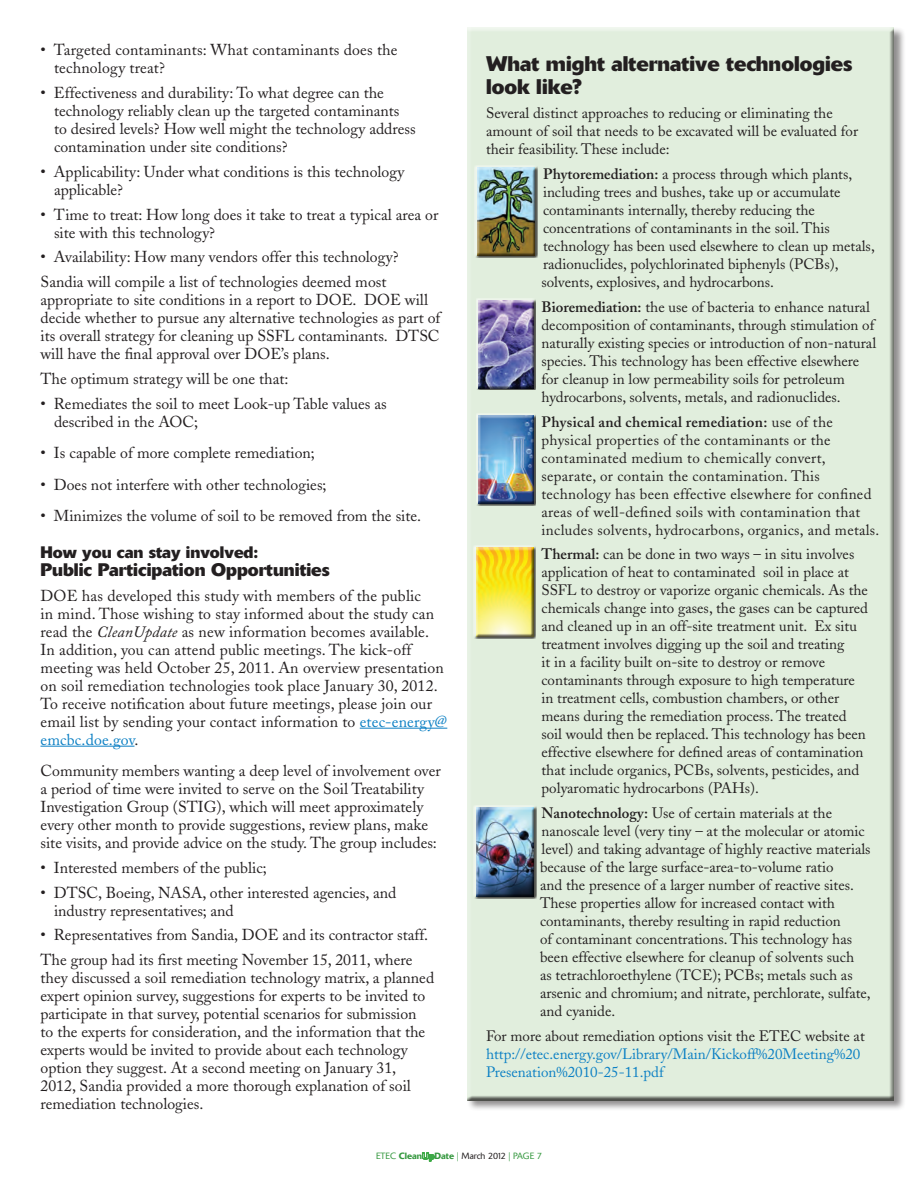
<style>
.page{position:relative;width:918px;height:1188px;background:#fff}
.page>*{position:absolute;margin:0;border:0;box-sizing:border-box;transform-origin:0 0}
.t1{font:700 21px/22.5px "Delta";color:#231f20}
.t2{font:700 18px "Delta";color:#231f20}
.t3{font:700 16.5px "Delta";color:#231f20}
.bodytext{font:15.75px/18px "Adobe Caslon";color:#231f20}
.Body_bullets{font:15.75px/18px "Adobe Caslon";color:#231f20}
.ARsubheads{font:15.75px/18px "Adobe Caslon";letter-spacing:.01em;color:#231f20}
.bodytext-2{font:15px/18px "Adobe Caslon";color:#231f20}
.bodytext-3{font:15px/18px "Adobe Caslon";letter-spacing:.02em;color:#231f20}
.ARsubheads-2{font:15px/18px "Adobe Caslon";color:#231f20}
.bodytext-4{font:15px/18px "Adobe Caslon";color:#0c80c4}
.t4{font:300 9px "Delta";color:#35983f}
.s1{font-style:italic}
.s2{color:#0c80c4}
.s3{font-weight:600}
.s4{color:#231f20}
.s5{font-weight:500}
.s6{font-family:"Delta Outline";font-weight:400}
</style>
<div class="page">
<div style="left:466px;top:26px;width:439px;height:1086px;background:#231f20;opacity:.5"></div>
<div style="left:465px;top:27px;width:431px;height:1074px;background:#e1eedd"></div>
<svg style="left:422px;top:1153px;width:13px;height:8px"></svg>
<hr style="left:360px;top:728px;width:87px;height:1px;background:#0c80c4">
<hr style="left:40px;top:746px;width:94px;height:1px;background:#0c80c4">
<div style="left:476px;top:414px;width:60px;height:92px;background:#231f20;opacity:.75"></div>
<div style="left:476px;top:299px;width:60px;height:91px;background:#231f20;opacity:.75"></div>
<div style="left:474px;top:805px;width:62px;height:94px;background:#231f20;opacity:.75"></div>
<div style="left:475px;top:166px;width:62px;height:92px;background:#231f20;opacity:.75"></div>
<div style="left:474px;top:546px;width:62px;height:93px;background:#231f20;opacity:.75"></div>
<p class="Body_bullets" style="left:54px;top:41px;width:345px;text-indent:-14px">• Targeted contaminants: What contaminants does the technology treat?</p>
<p class="Body_bullets" style="left:54px;top:84px;width:363px;text-indent:-14px">• Effectiveness and durability: To what degree can the technology reliably clean up the targeted contaminants to desired levels? How well might the technology address contamination under site conditions?</p>
<p class="Body_bullets" style="left:54px;top:163px;width:352px;text-indent:-14px">• Applicability: Under what conditions is this technology applicable?</p>
<p class="Body_bullets" style="left:54px;top:205px;width:386px;text-indent:-14px">• Time to treat: How long does it take to treat a typical area or site with this technology?</p>
<p class="Body_bullets" style="left:40px;top:248px;width:360px">• Availability: How many vendors offer this technology?</p>
<p class="bodytext" style="left:40px;top:273px;width:401px">Sandia will compile a list of technologies deemed most appropriate to site conditions in a report to DOE. DOE will decide whether to pursue any alternative technologies as part of its overall strategy for cleaning up SSFL contaminants. DTSC will have the final approval over DOE’s plans.</p>
<p class="Body_bullets" style="left:40px;top:370px;width:250px">The optimum strategy will be one that:</p>
<p class="Body_bullets" style="left:54px;top:394px;width:334px;text-indent:-14px">• Remediates the soil to meet Look-up Table values as described in the AOC;</p>
<p class="Body_bullets" style="left:40px;top:444px;width:276px">• Is capable of more complete remediation;</p>
<p class="Body_bullets" style="left:40px;top:475px;width:288px">• Does not interfere with other technologies;</p>
<p class="Body_bullets" style="left:40px;top:507px;width:382px">• Minimizes the volume of soil to be removed from the site.</p>
<h2 class="t3" style="left:40px;top:542px;width:219px">How you can stay involved:</h2>
<h2 class="t2" style="left:40px;top:558px;width:291px">Public Participation Opportunities</h2>
<p class="ARsubheads" style="left:40px;top:586px;width:408px">DOE has developed this study with members of the public<br>in mind. Those wishing to stay informed about the study can read the <span class="s1">CleanUpdate</span> as new information becomes available.<br>In addition, you can attend public meetings. The kick-off meeting was held October 25, 2011. An overview presentation on soil remediation technologies took place January 30, 2012.<br>To receive notification about future meetings, please join our email list by sending your contact information to <span class="s2">etec-energy@ emcbc.doe.gov</span>.</p>
<p class="bodytext" style="left:40px;top:762px;width:402px">Community members wanting a deep level of involvement over a period of time were invited to serve on the Soil Treatability Investigation Group (STIG), which will meet approximately every other month to provide suggestions, review plans, make site visits, and provide advice on the study. The group includes:</p>
<p class="Body_bullets" style="left:40px;top:859px;width:228px">• Interested members of the public;</p>
<p class="Body_bullets" style="left:54px;top:883px;width:344px;text-indent:-14px">• DTSC, Boeing, NASA, other interested agencies, and industry representatives; and</p>
<p class="Body_bullets" style="left:40px;top:926px;width:389px">• Representatives from Sandia, DOE and its contractor staff.</p>
<p class="bodytext" style="left:40px;top:951px;width:395px">The group had its first meeting November 15, 2011, where they discussed a soil remediation technology matrix, a planned expert opinion survey, suggestions for experts to be invited to participate in that survey, potential scenarios for submission<br>to the experts for consideration, and the information that the experts would be invited to provide about each technology option they suggest. At a second meeting on January 31, 2012, Sandia provided a more thorough explanation of soil remediation technologies.</p>
<h3 class="t1" style="left:486px;top:52px;width:368px">What might alternative technologies look like?</h3>
<p class="ARsubheads-2" style="left:486px;top:105px;width:374px">Several distinct approaches to reducing or eliminating the amount of soil that needs to be excavated will be evaluated for their feasibility. These include:</p>
<p class="bodytext-2" style="left:542px;top:165px;width:335px"><span class="s3">Phytoremediation:</span> a process through which plants, including trees and bushes, take up or accumulate contaminants internally, thereby reducing the concentrations of contaminants in the soil. This technology has been used elsewhere to clean up metals, radionuclides, polychlorinated biphenyls (PCBs), solvents, explosives, and hydrocarbons.</p>
<p class="bodytext-2" style="left:542px;top:298px;width:336px"><span class="s3">Bioremediation:</span> the use of bacteria to enhance natural decomposition of contaminants, through stimulation of naturally existing species or introduction of non-natural species. This technology has been effective elsewhere for cleanup in low permeability soils for petroleum hydrocarbons, solvents, metals, and radionuclides.</p>
<p class="bodytext-3" style="left:542px;top:413px;width:339px"><span class="s3">Physical and chemical remediation:</span> use of the physical properties of the contaminants or the contaminated medium to chemically convert, separate, or contain the contamination. This technology has been effective elsewhere for confined areas of well-defined soils with contamination that includes solvents, hydrocarbons, organics, and metals.</p>
<p class="bodytext-2" style="left:542px;top:546px;width:328px"><span class="s3">Thermal:</span> can be done in two ways – in‐situ involves application of heat to contaminated soil in place at SSFL to destroy or vaporize organic chemicals. As the chemicals change into gases, the gases can be captured and cleaned up in an off-site treatment unit. Ex‐situ treatment involves digging up the soil and treating<br>it in a facility built on-site to destroy or remove contaminants through exposure to high temperature in treatment cells, combustion chambers, or other means during the remediation process. The treated soil would then be replaced. This technology has been effective elsewhere for defined areas of contamination that include organics, PCBs, solvents, pesticides, and polyaromatic hydrocarbons (PAHs).</p>
<p class="bodytext-2" style="left:540px;top:804px;width:332px"><span class="s3">Nanotechnology:</span> Use of certain materials at the nanoscale level (very tiny – at the molecular or atomic level) and taking advantage of highly reactive materials because of the large surface-area-to-volume ratio<br>and the presence of a larger number of reactive sites.<br>These properties allow for increased contact with contaminants, thereby resulting in rapid reduction<br>of contaminant concentrations. This technology has been effective elsewhere for cleanup of solvents such<br>as tetrachloroethylene (TCE); PCBs; metals such as arsenic and chromium; and nitrate, perchlorate, sulfate, and cyanide.</p>
<p class="bodytext-4" style="left:486px;top:1027px;width:380px"><span class="s4">For more about remediation options visit the ETEC website at </span>http://etec.energy.gov/Library/Main/Kickoff%20Meeting%20<br>Presenation%2010-25-11.pdf</p>
<p class="t4" style="left:376px;top:1151px;width:167px">ETEC <span class="s5">Clean</span><span class="s6">Up</span><span class="s5">Date</span> | <span class="s4">March 2012</span> | PAGE 7</p>
</div>
